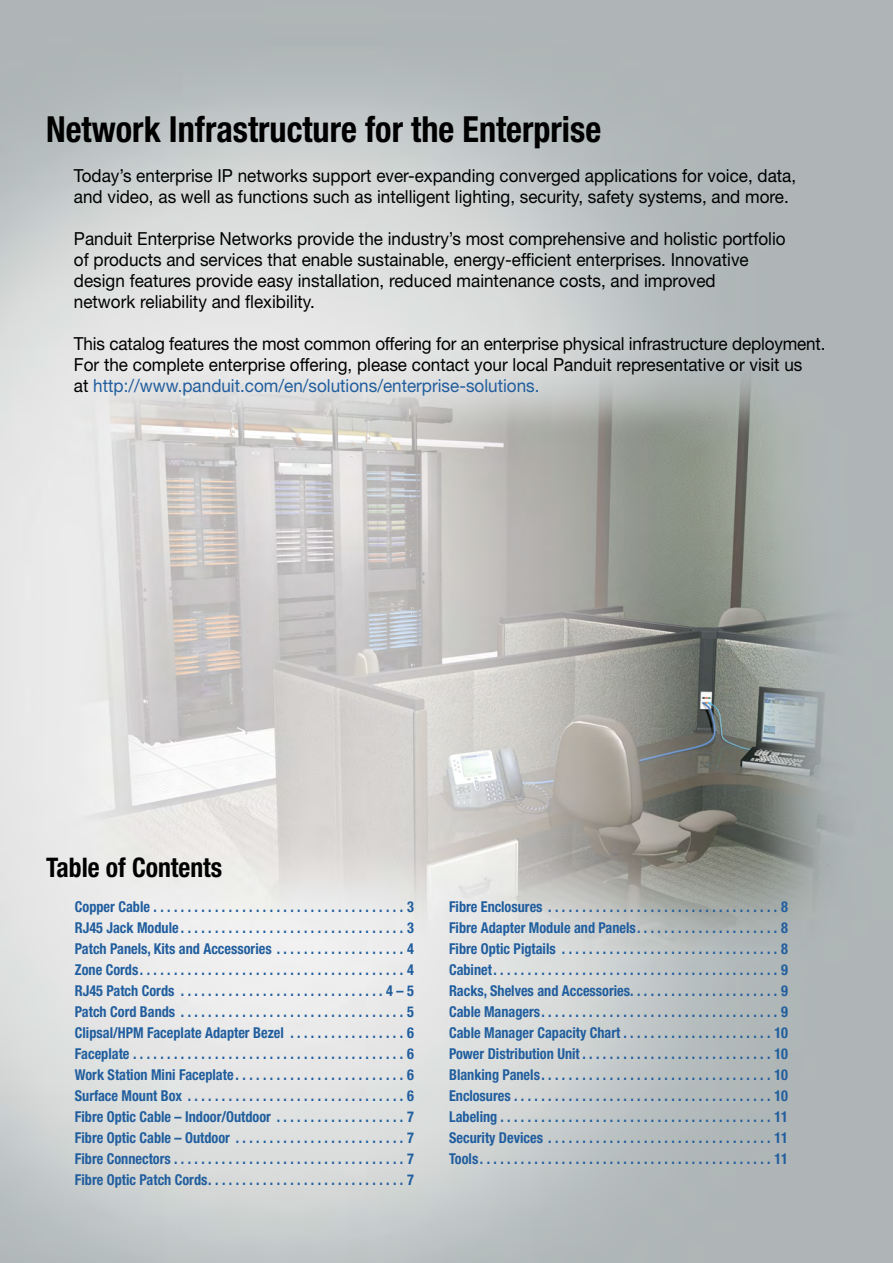
<style>
.page{position:relative;width:893px;height:1263px;background:#fff}
.page>*{position:absolute;margin:0;border:0;box-sizing:border-box;transform-origin:0 0}
.t1{font:700 condensed 36px "Helvetica Neue LT Std";color:#000;scale:.95 1}
.t2{font:700 condensed 27px "Helvetica Neue LT Std";color:#000;scale:.95 1}
.t3{font:18px/21px "Helvetica Neue LT Std";color:#000;scale:.95 1}
.t4{font:700 condensed 15px/21px "Helvetica Neue LT Std";color:#215e9e;text-align:justify;scale:.95 1}
.s1{color:#215e9e}
</style>
<div class="page">
<img style="left:0;top:0;width:893px;height:1263px">
<h1 class="t1" style="left:46px;top:108px;width:586px">Network Infrastructure for the Enterprise</h1>
<p class="t3" style="left:74px;top:165px;width:762px">Today’s enterprise IP networks support ever-expanding converged applications for voice, data, and video, as well as functions such as intelligent lighting, security, safety systems, and more.</p>
<p class="t3" style="left:74px;top:228px;width:751px">Panduit Enterprise Networks provide the industry’s most comprehensive and holistic portfolio of products and services that enable sustainable, energy-efficient enterprises. Innovative design features provide easy installation, reduced maintenance costs, and improved<br>network reliability and flexibility.</p>
<p class="t3" style="left:74px;top:333px;width:793px">This catalog features the most common offering for an enterprise physical infrastructure deployment.<br>For the complete enterprise offering, please contact your local Panduit representative or visit us<br>at <span class="s1">http://www.panduit.com/en/solutions/enterprise-solutions.</span></p>
<h2 class="t2" style="left:46px;top:851px;width:187px">Table of Contents</h2>
<p class="t4" style="left:75px;top:896px;width:358px">Copper Cable . . . . . . . . . . . . . . . . . . . . . . . . . . . . . . . . . . . . . 3<br>RJ45 Jack Module . . . . . . . . . . . . . . . . . . . . . . . . . . . . . . . . . 3<br>Patch Panels, Kits and Accessories . . . . . . . . . . . . . . . . . . . 4<br>Zone Cords . . . . . . . . . . . . . . . . . . . . . . . . . . . . . . . . . . . . . . . 4<br>RJ45 Patch Cords . . . . . . . . . . . . . . . . . . . . . . . . . . . . . . 4 – 5<br>Patch Cord Bands . . . . . . . . . . . . . . . . . . . . . . . . . . . . . . . . . 5<br>Clipsal/HPM Faceplate Adapter Bezel . . . . . . . . . . . . . . . . . 6<br>Faceplate . . . . . . . . . . . . . . . . . . . . . . . . . . . . . . . . . . . . . . . . 6<br>Work Station Mini Faceplate . . . . . . . . . . . . . . . . . . . . . . . . . 6<br>Surface Mount Box . . . . . . . . . . . . . . . . . . . . . . . . . . . . . . . . 6<br>Fibre Optic Cable – Indoor/Outdoor . . . . . . . . . . . . . . . . . . . 7<br>Fibre Optic Cable – Outdoor . . . . . . . . . . . . . . . . . . . . . . . . . 7<br>Fibre Connectors . . . . . . . . . . . . . . . . . . . . . . . . . . . . . . . . . . 7<br>Fibre Optic Patch Cords . . . . . . . . . . . . . . . . . . . . . . . . . . . . . 7</p>
<p class="t4" style="left:449px;top:896px;width:358px">Fibre Enclosures . . . . . . . . . . . . . . . . . . . . . . . . . . . . . . . . . . 8<br>Fibre Adapter Module and Panels . . . . . . . . . . . . . . . . . . . . . 8<br>Fibre Optic Pigtails . . . . . . . . . . . . . . . . . . . . . . . . . . . . . . . . 8<br>Cabinet . . . . . . . . . . . . . . . . . . . . . . . . . . . . . . . . . . . . . . . . . . 9<br>Racks, Shelves and Accessories . . . . . . . . . . . . . . . . . . . . . . 9<br>Cable Managers . . . . . . . . . . . . . . . . . . . . . . . . . . . . . . . . . . . 9<br>Cable Manager Capacity Chart . . . . . . . . . . . . . . . . . . . . . . 10<br>Power Distribution Unit . . . . . . . . . . . . . . . . . . . . . . . . . . . . 10<br>Blanking Panels . . . . . . . . . . . . . . . . . . . . . . . . . . . . . . . . . . 10<br>Enclosures ...................................... 10<br>Labeling . . . . . . . . . . . . . . . . . . . . . . . . . . . . . . . . . . . . . . . . 11<br>Security Devices . . . . . . . . . . . . . . . . . . . . . . . . . . . . . . . . . 11<br>Tools . . . . . . . . . . . . . . . . . . . . . . . . . . . . . . . . . . . . . . . . . . . 11</p>
</div>
